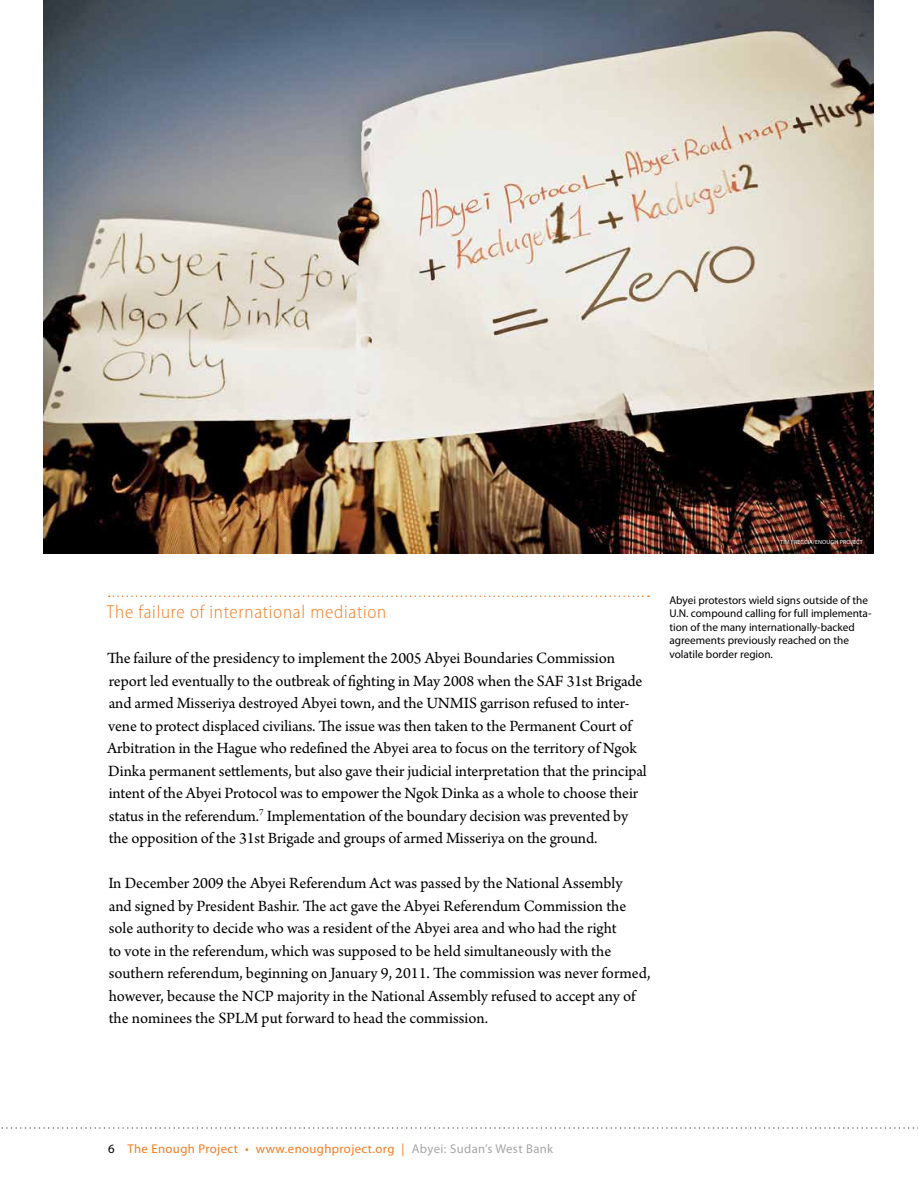
<style>
.page{position:relative;width:918px;height:1188px;background:#fff}
.page>*{position:absolute;margin:0;border:0;box-sizing:border-box;transform-origin:0 0}
.t1{font:300 semi-condensed 18.75px "Myriad Pro";letter-spacing:.04em;color:#f47b20}
.t2{font:16.5px/22.5px "Arno Pro";letter-spacing:-.005em;color:#000}
.t3{font:12.75px "Myriad Pro";letter-spacing:.03em;color:#f47b20}
.t4{font:11.25px/13.5px "Myriad Pro";color:#000}
.t5{font:6px "Myriad Pro";letter-spacing:.02em;color:#fff}
.s1{color:#000}
.s2{color:#a5a6a7}
</style>
<div class="page">
<svg style="left:1px;top:1127px;width:917px;height:2px"></svg>
<svg style="left:109px;top:596px;width:540px;height:1px"></svg>
<img style="left:44px;top:0;width:829px;height:553px">
<p class="t5" style="left:780px;top:539px;width:83px">Tim Freccia/Enough Project</p>
<p class="t1" style="left:107px;top:602px;width:281px">The failure of international mediation</p>
<p class="t2" style="left:107px;top:648px;width:541px">The failure of the presidency to implement the 2005 Abyei Boundaries Commission report led eventually to the outbreak of fighting in May 2008 when the SAF 31st Brigade and armed Misseriya destroyed Abyei town, and the UNMIS garrison refused to inter&shy;vene to protect displaced civilians. The issue was then taken to the Permanent Court of Arbitration in the Hague who redefined the Abyei area to focus on the territory of Ngok Dinka permanent settlements, but also gave their judicial interpretation that the principal intent of the Abyei Protocol was to empower the Ngok Dinka as a whole to choose their status in the referendum.<sup>7</sup> Implementation of the boundary decision was prevented by the opposition of the 31st Brigade and groups of armed Misseriya on the ground.</p>
<p class="t2" style="left:108px;top:873px;width:544px">In December 2009 the Abyei Referendum Act was passed by the National Assembly<br>and signed by President Bashir. The act gave the Abyei Referendum Commission the sole authority to decide who was a resident of the Abyei area and who had the right<br>to vote in the referendum, which was supposed to be held simultaneously with the southern referendum, beginning on January 9, 2011. The commission was never formed, however, because the NCP majority in the National Assembly refused to accept any of the nominees the SPLM put forward to head the commission.</p>
<p class="t4" style="left:669px;top:594px;width:204px">Abyei protestors wield signs outside of the U.N. compound calling for full implementa&shy;tion of the many internationally-backed agreements previously reached on the volatile border region.</p>
<p class="t3" style="left:108px;top:1142px;width:447px"><span class="s1">6</span> The Enough Project • www.enoughproject.org | <span class="s2">Abyei: Sudan’s West Bank</span></p>
</div>
